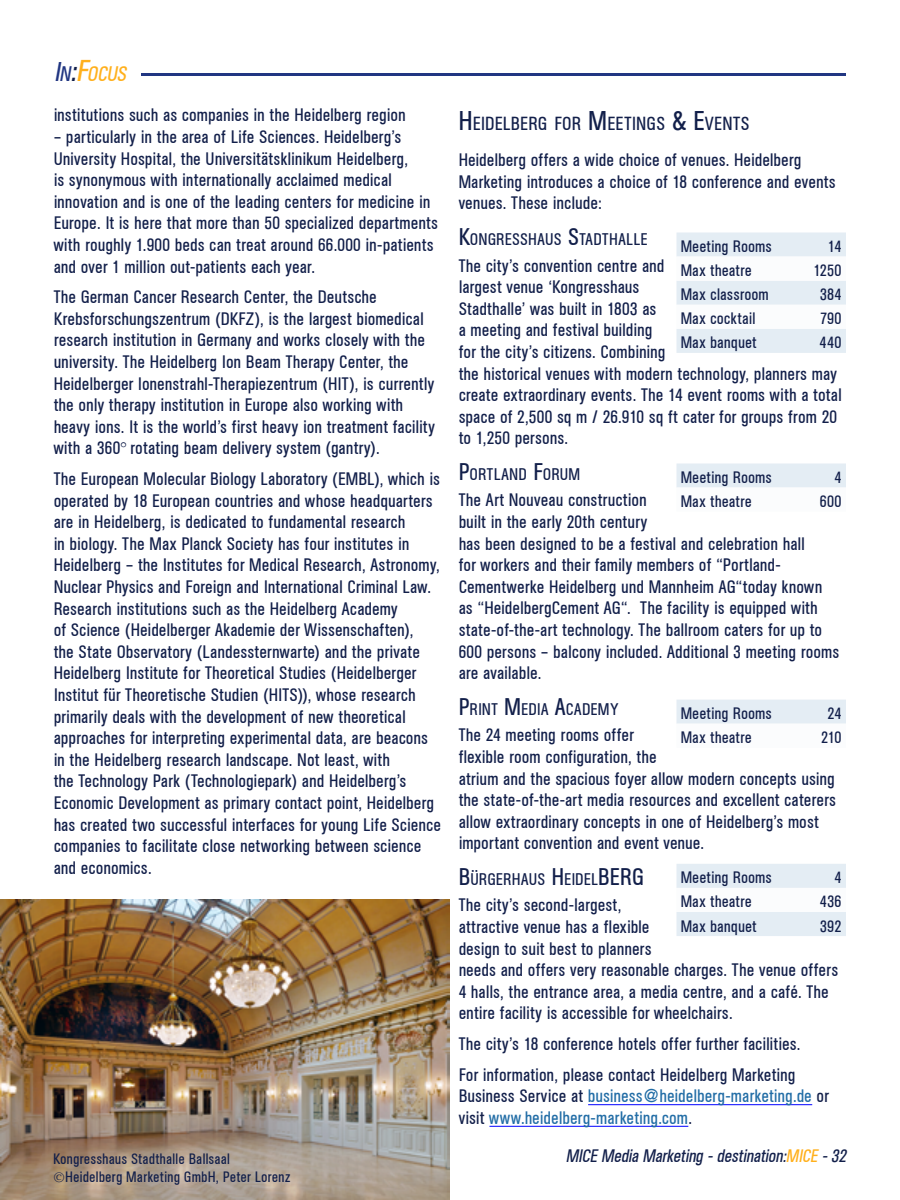
<style>
.page{position:relative;width:900px;height:1200px;background:#fff}
.page>*{position:absolute;margin:0;border:0;box-sizing:border-box;transform-origin:0 0}
.t1{font:italic 21px "Agba Condensed Normal";color:#ffb01c}
.t2{font:18.9px "Agba Condensed Normal";letter-spacing:.03em;color:#121f4a}
.t3{font:18px/21.6px "Agba Condensed Normal";letter-spacing:.025em;color:#121f4a}
.t4{font:18px/21.6px "Agba Condensed Normal";letter-spacing:.025em;color:#226da6}
.t5{font:italic 18px "Agba Condensed Normal";color:#121f4a}
.t6{font:16.8px "Agba Condensed Normal";letter-spacing:.03em;color:#121f4a}
.t7{font:16.5px "Agba Condensed Normal";letter-spacing:.025em;color:#121f4a}
.t8{font:15px/18px "Agba Condensed Normal";letter-spacing:.03em;color:#121f4a}
.s1{font-size:27px;color:#213682}
.s2{color:#213682}
.s3{font-size:30px;color:#121f4a}
.s4{font-size:30px}
.s5{font-size:27px}
.s6{font-size:24px}
.s7{color:#121f4a}
.s8{color:#ffb01c}
</style>
<div class="page">
<hr style="left:141px;top:73px;width:705px;height:3px;background:#213682">
<hr style="left:588px;top:1104px;width:224px;height:1px;background:#00f">
<hr style="left:489px;top:1126px;width:199px;height:1px;background:#00f">
<svg style="left:676px;top:232px;width:170px;height:121px"></svg>
<div style="left:676px;top:464px;width:170px;height:24px;background:#e4edf4"></div>
<div style="left:676px;top:700px;width:170px;height:24px;background:#e4edf4"></div>
<svg style="left:676px;top:864px;width:170px;height:72px"></svg>
<img style="left:0;top:900px;width:450px;height:300px">
<p class="t1" style="left:54px;top:62px;width:78px"><span class="s1">I</span><span class="s2">N</span><span class="s3">:</span><span class="s4">F</span>OCUS</p>
<p class="t3" style="left:54px;top:104px;width:353px">institutions such as companies in the Heidelberg region</p>
<p class="t3" style="left:54px;top:126px;width:386px">– particularly in the area of Life Sciences. Heidelberg’s University Hospital, the Universitätsklinikum Heidelberg,<br>is synonymous with internationally acclaimed medical innovation and is one of the leading centers for medicine in Europe. It is here that more than 50 specialized departments with roughly 1.900 beds can treat around 66.000 in-patients and over 1 million out-patients each year.</p>
<p class="t3" style="left:54px;top:286px;width:382px">The German Cancer Research Center, the Deutsche Krebsforschungszentrum (DKFZ), is the largest biomedical research institution in Germany and works closely with the university. The Heidelberg Ion Beam Therapy Center, the Heidelberger Ionenstrahl-Therapiezentrum (HIT), is currently the only therapy institution in Europe also working with heavy ions. It is the world’s first heavy ion treatment facility with a 360° rotating beam delivery system (gantry).</p>
<p class="t3" style="left:54px;top:468px;width:388px">The European Molecular Biology Laboratory (EMBL), which is operated by 18 European countries and whose headquarters are in Heidelberg, is dedicated to fundamental research<br>in biology. The Max Planck Society has four institutes in Heidelberg – the Institutes for Medical Research, Astronomy, Nuclear Physics and Foreign and International Criminal Law.<br>Research institutions such as the Heidelberg Academy<br>of Science (Heidelberger Akademie der Wissenschaften),<br>the State Observatory (Landessternwarte) and the private Heidelberg Institute for Theoretical Studies (Heidelberger Institut für Theoretische Studien (HITS)), whose research primarily deals with the development of new theoretical approaches for interpreting experimental data, are beacons in the Heidelberg research landscape. Not least, with<br>the Technology Park (Technologiepark) and Heidelberg’s Economic Development as primary contact point, Heidelberg has created two successful interfaces for young Life Science companies to facilitate close networking between science and economics.</p>
<p class="t8" style="left:53px;top:1150px;width:239px">Kongresshaus Stadthalle Ballsaal ©Heidelberg Marketing GmbH, Peter Lorenz</p>
<p class="t2" style="left:459px;top:112px;width:292px"><span class="s5">H</span>EIDELBERG FOR <span class="s5">M</span>EETINGS <span class="s5">&amp; E</span>VENTS</p>
<p class="t3" style="left:459px;top:149px;width:378px">Heidelberg offers a wide choice of venues. Heidelberg<br>Marketing introduces a choice of 18 conference and events venues. These include:</p>
<p class="t6" style="left:459px;top:230px;width:189px"><span class="s6">K</span>ONGRESSHAUS <span class="s6">S</span>TADTHALLE</p>
<p class="t3" style="left:459px;top:254px;width:384px">The city’s convention centre and<br>largest venue ‘Kongresshaus<br>Stadthalle’ was built in 1803 as<br>a meeting and festival building<br>for the city’s citizens. Combining<br>the historical venues with modern technology, planners may create extraordinary events. The 14 event rooms with a total space of 2,500 sq m / 26.910 sq ft cater for groups from 20 to 1,250 persons.</p>
<p class="t6" style="left:459px;top:465px;width:121px"><span class="s6">P</span>ORTLAND <span class="s6">F</span>ORUM</p>
<p class="t3" style="left:459px;top:489px;width:382px">The Art Nouveau construction<br>built in the early 20th century<br>has been designed to be a festival and celebration hall<br>for workers and their family members of “Portland-Cementwerke Heidelberg und Mannheim AG“today known as “HeidelbergCement AG“. The facility is equipped with state-of-the-art technology. The ballroom caters for up to 600 persons – balcony included. Additional 3 meeting rooms are available.</p>
<p class="t6" style="left:459px;top:700px;width:161px"><span class="s6">P</span>RINT <span class="s6">M</span>EDIA <span class="s6">A</span>CADEMY</p>
<p class="t3" style="left:459px;top:724px;width:379px">The 24 meeting rooms offer<br>flexible room configuration, the<br>atrium and the spacious foyer allow modern concepts using the state-of-the-art media resources and excellent caterers allow extraordinary concepts in one of Heidelberg’s most important convention and event venue.</p>
<p class="t6" style="left:459px;top:870px;width:186px"><span class="s6">B</span>ÜRGERHAUS <span class="s6">H</span>EIDEL<span class="s6">BERG</span></p>
<p class="t3" style="left:459px;top:894px;width:381px">The city’s second-largest,<br>attractive venue has a flexible<br>design to suit best to planners<br>needs and offers very reasonable charges. The venue offers 4 halls, the entrance area, a media centre, and a café. The entire facility is accessible for wheelchairs.</p>
<p class="t3" style="left:459px;top:1028px;width:343px;line-height:30.6px">The city’s 18 conference hotels offer further facilities.<br>For information, please contact Heidelberg Marketing</p>
<p class="t4" style="left:459px;top:1085px;width:371px"><span class="s7">Business Service at</span> business@heidelberg-marketing.de <span class="s7">or visit</span> www.heidelberg-marketing.com<span class="s7">.</span></p>
<p class="t7" style="left:681px;top:237px;width:92px">Meeting Rooms</p>
<p class="t7" style="left:828px;top:237px;width:15px">14</p>
<p class="t7" style="left:681px;top:261px;width:72px">Max theatre</p>
<p class="t7" style="left:814px;top:261px;width:29px">1250</p>
<p class="t7" style="left:681px;top:285px;width:89px">Max classroom</p>
<p class="t7" style="left:820px;top:285px;width:23px">384</p>
<p class="t7" style="left:681px;top:309px;width:76px">Max cocktail</p>
<p class="t7" style="left:820px;top:309px;width:23px">790</p>
<p class="t7" style="left:681px;top:333px;width:77px">Max banquet</p>
<p class="t7" style="left:820px;top:333px;width:23px">440</p>
<p class="t7" style="left:681px;top:468px;width:92px">Meeting Rooms</p>
<p class="t7" style="left:835px;top:468px;width:8px">4</p>
<p class="t7" style="left:681px;top:492px;width:72px">Max theatre</p>
<p class="t7" style="left:820px;top:492px;width:23px">600</p>
<p class="t7" style="left:681px;top:704px;width:92px">Meeting Rooms</p>
<p class="t7" style="left:828px;top:704px;width:15px">24</p>
<p class="t7" style="left:681px;top:728px;width:72px">Max theatre</p>
<p class="t7" style="left:821px;top:728px;width:22px">210</p>
<p class="t7" style="left:681px;top:868px;width:92px">Meeting Rooms</p>
<p class="t7" style="left:835px;top:868px;width:8px">4</p>
<p class="t7" style="left:681px;top:892px;width:72px">Max theatre</p>
<p class="t7" style="left:820px;top:892px;width:23px">436</p>
<p class="t7" style="left:681px;top:916px;width:77px">Max banquet</p>
<p class="t7" style="left:821px;top:916px;width:22px">392</p>
<p class="t5" style="left:566px;top:1146px;width:285px">MICE Media Marketing -destination:<span class="s8">MICE</span> -32</p>
</div>
